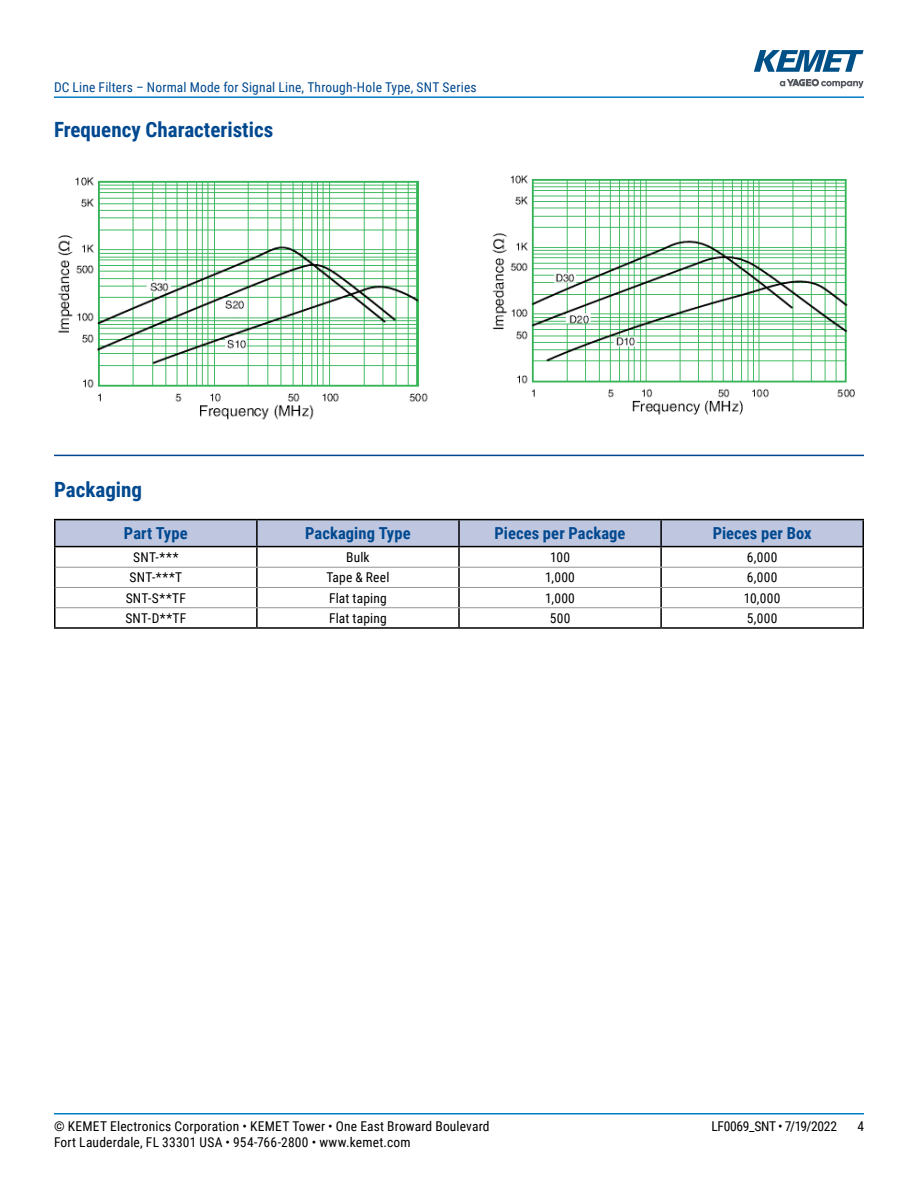
<style>
.page{position:relative;width:918px;height:1188px;background:#fff}
.page>*{position:absolute;margin:0;border:0;box-sizing:border-box;transform-origin:0 0}
.t1{font:700 21px "Roboto Condensed";color:#004990}
.t2{font:700 16.5px "Roboto Condensed";letter-spacing:.005em;color:#004990}
.t3{font:13.5px "Roboto Condensed";letter-spacing:.015em;color:#000}
.t4{font:13.5px "Roboto Condensed";letter-spacing:.015em;color:#004990}
.t5{font:13.5px "Roboto Condensed";letter-spacing:-.02em;color:#000}
</style>
<div class="page">
<hr style="left:54px;top:1113px;width:810px;height:2px;background:#007dc3">
<hr style="left:54px;top:96px;width:810px;height:2px;background:#007dc3">
<svg style="left:780px;top:79px;width:84px;height:9px"></svg>
<svg style="left:754px;top:50px;width:110px;height:22px"></svg>
<hr style="left:54px;top:455px;width:810px;height:1px;background:#004990">
<img style="left:57px;top:177px;width:371px;height:243px">
<img style="left:492px;top:175px;width:363px;height:240px">
<svg style="left:56px;top:520px;width:806px;height:26px;background:#bbc2db"></svg>
<hr style="left:458px;top:547px;width:2px;height:20px;background:#000">
<hr style="left:660px;top:547px;width:2px;height:20px;background:#000">
<svg style="left:458px;top:568px;width:2px;height:59px"></svg>
<svg style="left:660px;top:568px;width:2px;height:59px"></svg>
<hr style="left:458px;top:520px;width:2px;height:26px;background:#000">
<hr style="left:660px;top:520px;width:2px;height:26px;background:#000">
<hr style="left:54px;top:546px;width:203px;height:1px;background:#000">
<hr style="left:257px;top:546px;width:202px;height:1px;background:#000">
<hr style="left:459px;top:546px;width:202px;height:1px;background:#000">
<hr style="left:661px;top:546px;width:203px;height:1px;background:#000">
<hr style="left:256px;top:520px;width:2px;height:26px;background:#000">
<hr style="left:256px;top:547px;width:2px;height:20px;background:#000">
<svg style="left:256px;top:568px;width:2px;height:59px"></svg>
<hr style="left:56px;top:567px;width:201px;height:1px;background:#939598">
<hr style="left:257px;top:567px;width:202px;height:1px;background:#939598">
<hr style="left:459px;top:567px;width:202px;height:1px;background:#939598">
<hr style="left:661px;top:567px;width:201px;height:1px;background:#939598">
<hr style="left:56px;top:587px;width:201px;height:1px;background:#939598">
<hr style="left:257px;top:587px;width:202px;height:1px;background:#939598">
<hr style="left:459px;top:587px;width:202px;height:1px;background:#939598">
<hr style="left:661px;top:587px;width:201px;height:1px;background:#939598">
<hr style="left:56px;top:607px;width:201px;height:1px;background:#939598">
<hr style="left:257px;top:607px;width:202px;height:1px;background:#939598">
<hr style="left:459px;top:607px;width:202px;height:1px;background:#939598">
<hr style="left:661px;top:607px;width:201px;height:1px;background:#939598">
<hr style="left:54px;top:519px;width:203px;height:1px;background:#000">
<hr style="left:54px;top:520px;width:2px;height:26px;background:#000">
<hr style="left:257px;top:519px;width:202px;height:1px;background:#000">
<hr style="left:459px;top:519px;width:202px;height:1px;background:#000">
<hr style="left:661px;top:519px;width:203px;height:1px;background:#000">
<hr style="left:862px;top:520px;width:2px;height:26px;background:#000">
<hr style="left:54px;top:547px;width:2px;height:20px;background:#000">
<hr style="left:862px;top:547px;width:2px;height:20px;background:#000">
<hr style="left:54px;top:567px;width:2px;height:20px;background:#000">
<hr style="left:862px;top:567px;width:2px;height:20px;background:#000">
<hr style="left:54px;top:587px;width:2px;height:21px;background:#000">
<hr style="left:862px;top:587px;width:2px;height:21px;background:#000">
<svg style="left:54px;top:608px;width:2px;height:19px"></svg>
<svg style="left:862px;top:608px;width:2px;height:19px"></svg>
<hr style="left:54px;top:627px;width:203px;height:2px;background:#000">
<hr style="left:257px;top:627px;width:202px;height:2px;background:#000">
<hr style="left:459px;top:627px;width:202px;height:2px;background:#000">
<hr style="left:661px;top:627px;width:203px;height:2px;background:#000">
<p class="t4" style="left:54px;top:78px;width:424px">DC Line Filters – Normal Mode for Signal Line, Through-Hole Type, SNT Series</p>
<h1 class="t1" style="left:54px;top:115px;width:221px">Frequency Characteristics</h1>
<h1 class="t1" style="left:54px;top:474px;width:90px">Packaging</h1>
<p class="t2" style="left:124px;top:522px;width:65px">Part Type</p>
<p class="t2" style="left:305px;top:522px;width:107px">Packaging Type</p>
<p class="t2" style="left:495px;top:522px;width:132px">Pieces per Package</p>
<p class="t2" style="left:713px;top:522px;width:100px">Pieces per Box</p>
<p class="t3" style="left:133px;top:548px;width:47px">SNT-***</p>
<p class="t3" style="left:346px;top:548px;width:25px">Bulk</p>
<p class="t3" style="left:550px;top:548px;width:21px">100</p>
<p class="t3" style="left:747px;top:548px;width:32px">6,000</p>
<p class="t3" style="left:130px;top:568px;width:54px">SNT-***T</p>
<p class="t3" style="left:326px;top:568px;width:65px">Tape &amp; Reel</p>
<p class="t3" style="left:545px;top:568px;width:31px">1,000</p>
<p class="t3" style="left:747px;top:568px;width:32px">6,000</p>
<p class="t3" style="left:126px;top:588px;width:62px">SNT-S**TF</p>
<p class="t3" style="left:329px;top:588px;width:59px">Flat taping</p>
<p class="t3" style="left:545px;top:588px;width:31px">1,000</p>
<p class="t3" style="left:744px;top:588px;width:38px">10,000</p>
<p class="t3" style="left:125px;top:609px;width:62px">SNT-D**TF</p>
<p class="t3" style="left:329px;top:609px;width:59px">Flat taping</p>
<p class="t3" style="left:550px;top:609px;width:22px">500</p>
<p class="t3" style="left:747px;top:609px;width:32px">5,000</p>
<p class="t3" style="left:54px;top:1116px;width:437px">© KEMET Electronics Corporation • KEMET Tower • One East Broward Boulevard</p>
<p class="t5" style="left:711px;top:1116px;width:127px">LF0069_SNT • 7/19/2022</p>
<p class="t3" style="left:857px;top:1116px;width:8px">4</p>
<p class="t3" style="left:54px;top:1133px;width:358px">Fort Lauderdale, FL 33301 USA • 954-766-2800 • www.kemet.com</p>
</div>
